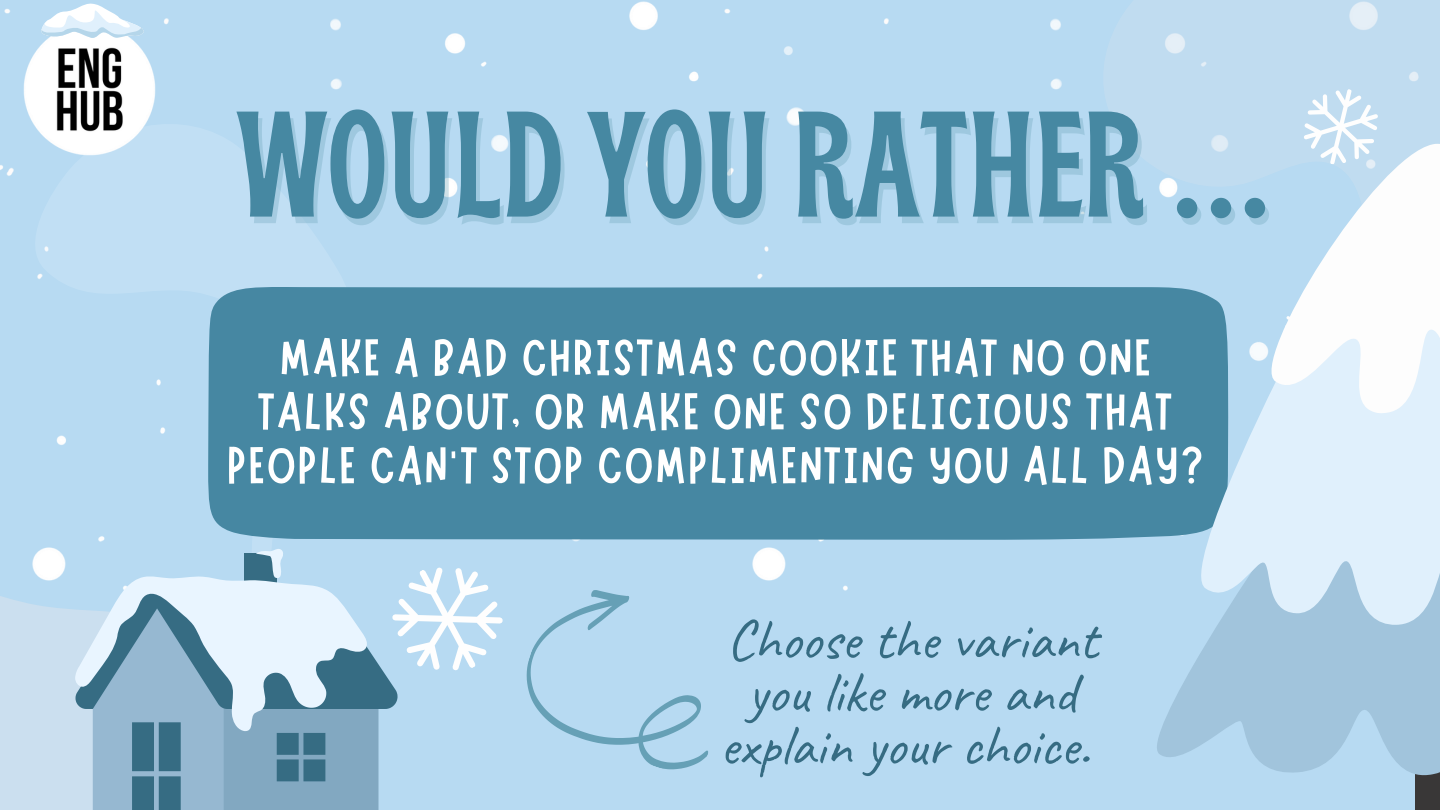
<style>
.page{position:relative;width:1440px;height:810px;background:#b7daf2}
.page>*{position:absolute;margin:0;border:0;box-sizing:border-box;transform-origin:0 0}
.t1{font:700 condensed 150px "Brice";color:#4688a2}
.t2{font:57.6px/52.9px "Caveat";color:#366c83;text-align:center}
.t3{font:52px/53.9px "Marykate";letter-spacing:.035em;color:#fff;text-align:center}
</style>
<div class="page">
<div style="left:0;top:596px;width:75px;height:214px;background:#cbdfef"></div>
<img style="left:0;top:2px;width:1061px;height:589px">
<svg style="left:1061px;top:1px;width:379px;height:214px;fill:#c0dcf0"></svg>
<svg style="left:32px;top:121px;width:324px;height:442px"></svg>
<div style="left:208px;top:287px;width:970px;height:253px;background:#4687a2"></div>
<svg style="left:75px;top:549px;width:437px;height:261px"></svg>
<svg style="left:1299px;top:86px;width:84px;height:58px"></svg>
<div style="left:1415px;top:705px;width:25px;height:105px;background:#393737"></div>
<svg style="left:1137px;top:503px;width:303px;height:273px;fill:#a1c4dc"></svg>
<svg style="left:1178px;top:288px;width:262px;height:338px;background:#bad6e8"></svg>
<svg style="left:1248px;top:144px;width:192px;height:269px"></svg>
<img style="left:5px;top:5px;width:168px;height:168px">
<svg style="left:40px;top:3px;width:104px;height:36px"></svg>
<svg style="left:509px;top:572px;width:238px;height:209px"></svg>
<h1 class="t1" style="left:236px;top:104px;width:1037px">WOULD YOU RATHER ...</h1>
<p class="t3" style="left:227px;top:325px;width:978px">MAKE A BAD CHRISTMAS COOKIE THAT NO ONE<br>TALKS ABOUT, OR MAKE ONE SO DELICIOUS THAT<br>PEOPLE CAN’T STOP COMPLIMENTING YOU ALL DAY?</p>
<p class="t2" style="left:720px;top:613px;width:379px">Choose the variant you like more and explain your choice.</p>
</div>
